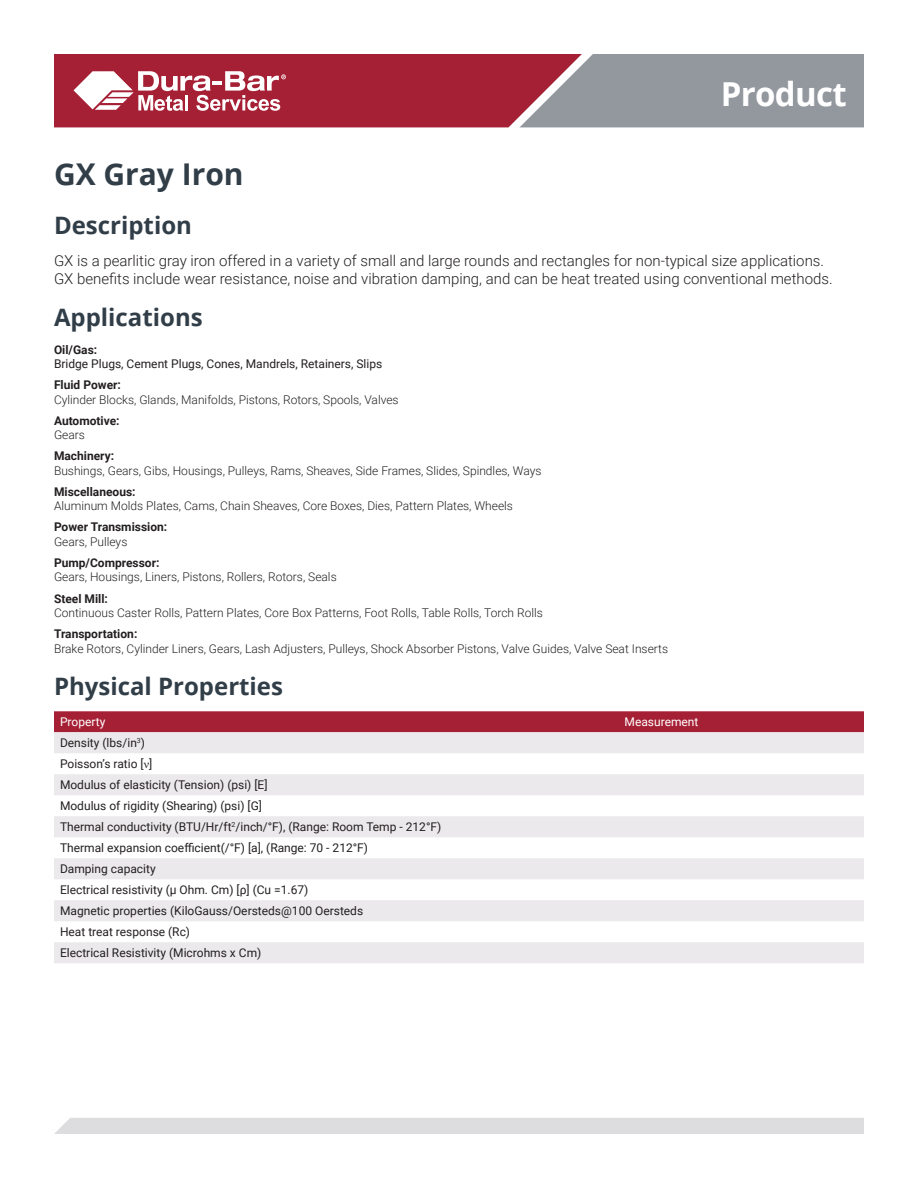
<style>
.page{position:relative;width:918px;height:1188px;background:#fff}
.page>*{position:absolute;margin:0;border:0;box-sizing:border-box;transform-origin:0 0}
.t1{font:700 33px "Open Sans";letter-spacing:-.02em;color:#fff}
.head{font:700 30px "Open Sans";color:#313e48}
.head-2{font:700 24px "Open Sans";color:#313e48}
.body{font:300 15px/18px "Roboto";color:#231f20}
.apps{font:300 12px/14.4px "Roboto";color:#231f20}
.apps-2{font:12px/14.4px "Roboto";color:#231f20}
.apps-3{font:700 12px/14.4px "Roboto";color:#231f20}
.t2{font:12px "Roboto";color:#fff}
.s1{font-weight:700}
.s2{font-weight:300}
.s3{font-family:"Times New Roman"}
</style>
<div class="page">
<div style="left:54px;top:711px;width:810px;height:21px;background:#a62035"></div>
<svg style="left:54px;top:732px;width:810px;height:231px;fill:#ebe9eb"></svg>
<div style="left:54px;top:1118px;width:810px;height:16px;background:#dddddf"></div>
<svg style="left:54px;top:54px;width:810px;height:73px;background:#a55d6b"></svg>
<p class="t1" style="left:721px;top:71px;width:128px">Product</p>
<p class="head" style="left:54px;top:153px;width:191px">GX Gray Iron</p>
<p class="head-2" style="left:54px;top:208px;width:139px">Description</p>
<p class="body" style="left:54px;top:251px;width:780px">GX is a pearlitic gray iron offered in a variety of small and large rounds and rectangles for non-typical size applications.<br>GX benefits include wear resistance, noise and vibration damping, and can be heat treated using conventional methods.</p>
<p class="head-2" style="left:54px;top:300px;width:150px">Applications</p>
<p class="apps-2" style="left:54px;top:342px;width:330px"><span class="s1">Oil/Gas:<br></span>Bridge Plugs, Cement Plugs, Cones, Mandrels, Retainers, Slips</p>
<p class="apps" style="left:54px;top:377px;width:346px"><span class="s1">Fluid Power:<br></span>Cylinder Blocks, Glands, Manifolds, Pistons, Rotors, Spools, Valves</p>
<p class="apps-3" style="left:54px;top:413px;width:67px">Automotive:<br><span class="s2">Gears</span></p>
<p class="apps" style="left:54px;top:448px;width:489px"><span class="s1">Machinery:<br></span>Bushings, Gears, Gibs, Housings, Pulleys, Rams, Sheaves, Side Frames, Slides, Spindles, Ways</p>
<p class="apps" style="left:54px;top:484px;width:461px"><span class="s1">Miscellaneous:<br></span>Aluminum Molds Plates, Cams, Chain Sheaves, Core Boxes, Dies, Pattern Plates, Wheels</p>
<p class="apps-3" style="left:54px;top:520px;width:115px">Power Transmission:<br><span class="s2">Gears, Pulleys</span></p>
<p class="apps" style="left:54px;top:555px;width:284px"><span class="s1">Pump/Compressor:<br></span>Gears, Housings, Liners, Pistons, Rollers, Rotors, Seals</p>
<p class="apps" style="left:54px;top:591px;width:490px"><span class="s1">Steel Mill:<br></span>Continuous Caster Rolls, Pattern Plates, Core Box Patterns, Foot Rolls, Table Rolls, Torch Rolls</p>
<p class="apps" style="left:54px;top:626px;width:616px"><span class="s1">Transportation:<br></span>Brake Rotors, Cylinder Liners, Gears, Lash Adjusters, Pulleys, Shock Absorber Pistons, Valve Guides, Valve Seat Inserts</p>
<p class="head-2" style="left:54px;top:669px;width:231px">Physical Properties</p>
<p class="t2" style="left:60px;top:714px;width:47px">Property</p>
<p class="t2" style="left:625px;top:714px;width:75px">Measurement</p>
<p class="apps-2" style="left:60px;top:735px;width:87px">Density (lbs/in<sup>3</sup>)</p>
<p class="apps-2" style="left:60px;top:756px;width:94px">Poisson’s ratio [<span class="s3">ν</span>]</p>
<p class="apps-2" style="left:60px;top:777px;width:209px">Modulus of elasticity (Tension) (psi) [E]</p>
<p class="apps-2" style="left:60px;top:798px;width:204px">Modulus of rigidity (Shearing) (psi) [G]</p>
<p class="apps-2" style="left:60px;top:819px;width:383px">Thermal conductivity (BTU/Hr/ft<sup>2</sup>/inch/°F), (Range: Room Temp - 212°F)</p>
<p class="apps-2" style="left:60px;top:840px;width:310px">Thermal expansion coefficient(/°F) [a], (Range: 70 - 212°F)</p>
<p class="apps-2" style="left:60px;top:861px;width:97px">Damping capacity</p>
<p class="apps-2" style="left:60px;top:882px;width:250px">Electrical resistivity (µ Ohm. Cm) [ρ] (Cu =1.67)</p>
<p class="apps-2" style="left:60px;top:903px;width:305px">Magnetic properties (KiloGauss/Oersteds@100 Oersteds</p>
<p class="apps-2" style="left:60px;top:924px;width:132px">Heat treat response (Rc)</p>
<p class="apps-2" style="left:60px;top:945px;width:203px">Electrical Resistivity (Microhms x Cm)</p>
</div>
